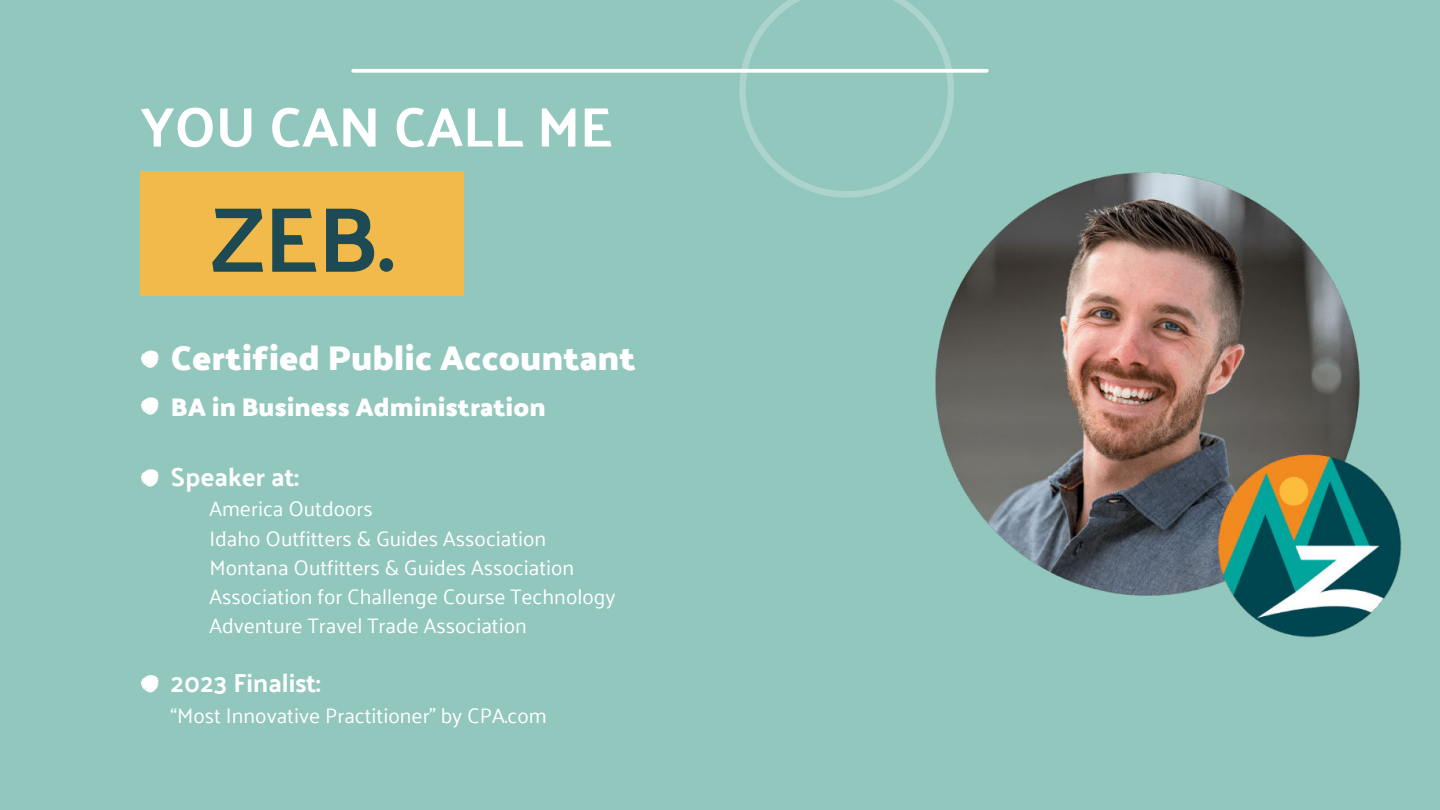
<style>
.page{position:relative;width:1440px;height:810px;background:#91c7bd}
.page>*{position:absolute;margin:0;border:0;box-sizing:border-box;transform-origin:0 0}
.t1{font:92.8px "Palanquin Dark";color:#1e4a54}
.t2{font:56px "Palanquin Dark";color:#fff}
.t3{font:700 35px "Palanquin Dark";color:#fff}
.t4{font:700 26px "Palanquin Dark";color:#fff}
.t5{font:700 26px "Palanquin";color:#fff}
.t6{font:21px/29.2px "Palanquin";color:#fff}
</style>
<div class="page">
<svg style="left:141px;top:350px;width:18px;height:18px"></svg>
<svg style="left:141px;top:397px;width:18px;height:18px"></svg>
<svg style="left:141px;top:675px;width:18px;height:18px"></svg>
<svg style="left:141px;top:469px;width:18px;height:18px"></svg>
<svg style="left:739px;top:0;width:215px;height:198px"></svg>
<svg style="left:353px;top:69px;width:634px;height:4px;background:#f6faf9"></svg>
<div style="left:141px;top:171px;width:323px;height:125px;background:#f2ba4b"></div>
<img style="left:935px;top:171px;width:467px;height:467px">
<h2 class="t2" style="left:141px;top:94px;width:474px">YOU CAN CALL ME</h2>
<h1 class="t1" style="left:211px;top:185px;width:185px">ZEB.</h1>
<h3 class="t3" style="left:171px;top:337px;width:466px">Certified Public Accountant</h3>
<p class="t4" style="left:171px;top:392px;width:376px">BA in Business Administration</p>
<p class="t5" style="left:171px;top:462px;width:129px">Speaker at:</p>
<p class="t6" style="left:209px;top:495px;width:408px">America Outdoors<br>Idaho Outfitters &amp; Guides Association Montana Outfitters &amp; Guides Association Association for Challenge Course Technology Adventure Travel Trade Association</p>
<p class="t5" style="left:171px;top:667px;width:151px">2023 Finalist:</p>
<p class="t6" style="left:171px;top:701px;width:377px">“Most Innovative Practitioner” by CPA.com</p>
</div>
